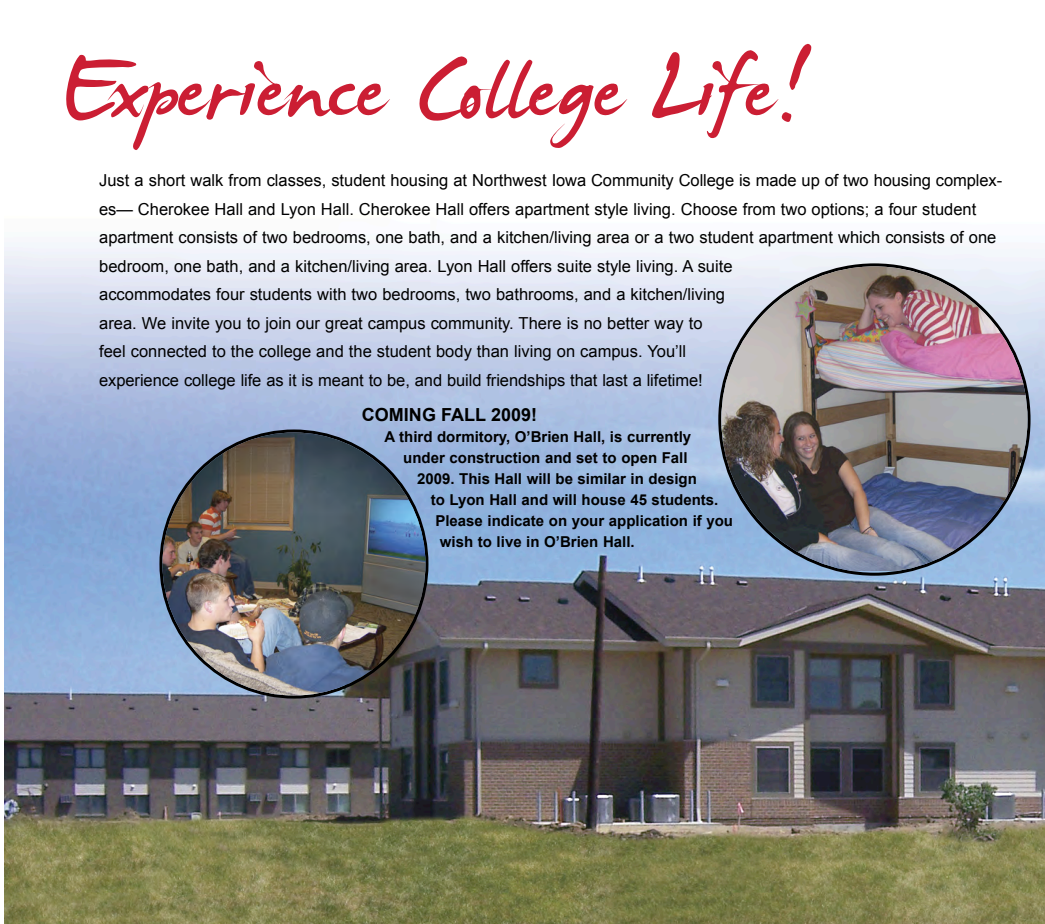
<style>
.page{position:relative;width:1045px;height:924px;background:#fff}
.page>*{position:absolute;margin:0;border:0;box-sizing:border-box;transform-origin:0 0}
.t1{font:144px "James Fajardo";color:#cb1e33}
.t2{font:700 18px "Arial";color:#000}
.t3{font:16.5px/28.5px "Arial";color:#000}
.t4{font:700 15px "Arial";color:#000}
</style>
<div class="page">
<img style="left:4px;top:242px;width:1040px;height:681px">
<svg style="left:159px;top:429px;width:269px;height:269px;background:#6d7d97"></svg>
<img style="left:162px;top:432px;width:263px;height:263px">
<svg style="left:718px;top:263px;width:312px;height:312px"></svg>
<img style="left:721px;top:266px;width:306px;height:304px">
<h1 class="t1" style="left:57px;top:20px;width:750px">Experience College Life!</h1>
<p class="t3" style="left:99px;top:166px;width:904px">Just a short walk from classes, student housing at Northwest Iowa Community College is made up of two housing complex&shy;es— Cherokee Hall and Lyon Hall. Cherokee Hall offers apartment style living. Choose from two options; a four student apartment consists of two bedrooms, one bath, and a kitchen/living area or a two student apartment which consists of one bedroom, one bath, and a kitchen/living area. Lyon Hall offers suite style living. A suite<br>accommodates four students with two bedrooms, two bathrooms, and a kitchen/living<br>area. We invite you to join our great campus community. There is no better way to<br>feel connected to the college and the student body than living on campus. You’ll<br>experience college life as it is meant to be, and build friendships that last a lifetime!</p>
<p class="t2" style="left:362px;top:404px;width:177px">COMING FALL 2009!</p>
<p class="t4" style="left:384px;top:428px;width:308px">A third dormitory, O’Brien Hall, is currently</p>
<p class="t4" style="left:403px;top:449px;width:286px">under construction and set to open Fall</p>
<p class="t4" style="left:417px;top:470px;width:281px">2009. This Hall will be similar in design</p>
<p class="t4" style="left:430px;top:491px;width:289px">to Lyon Hall and will house 45 students.</p>
<p class="t4" style="left:435px;top:512px;width:299px">Please indicate on your application if you</p>
<p class="t4" style="left:440px;top:533px;width:196px">wish to live in O’Brien Hall.</p>
</div>
